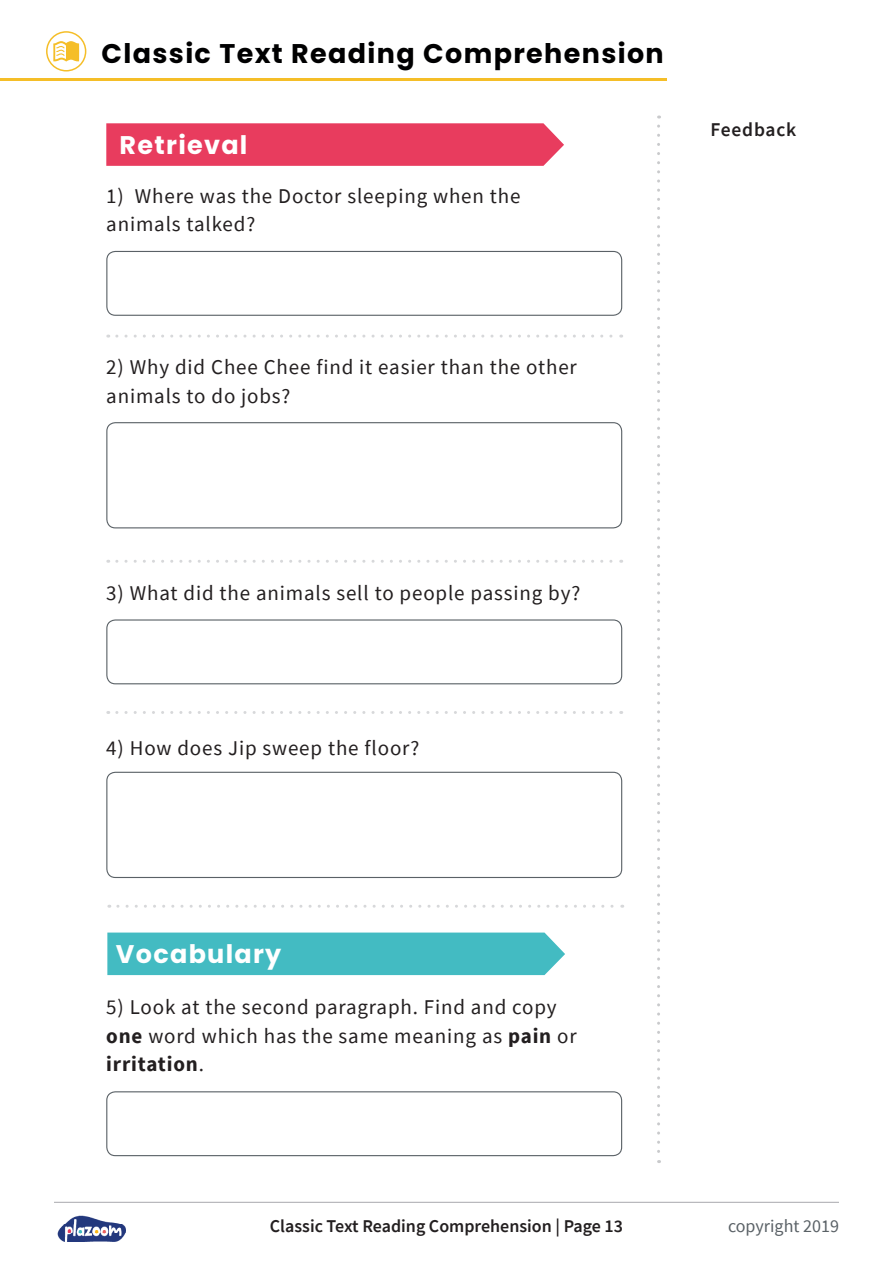
<style>
.page{position:relative;width:893px;height:1263px;background:#fff}
.page>*{position:absolute;margin:0;border:0;box-sizing:border-box;transform-origin:0 0}
.t1{font:700 27px "Poppins";letter-spacing:.05em;color:#000001}
.t2{font:700 25.5px "Poppins";letter-spacing:.05em;color:#fff}
.t3{font:21px/28.5px "Source Sans Pro";letter-spacing:.04em;color:#231f20}
.t4{font:600 19.5px "Source Sans Pro";letter-spacing:.04em;color:#231f20}
.t5{font:600 18px "Source Sans Pro";color:#231f20}
.t6{font:18px "Source Sans Pro";color:#5a6166}
.s1{font-weight:700}
</style>
<div class="page">
<hr style="left:54px;top:1202px;width:785px;height:1px;background:#a8a9ad">
<img style="left:57px;top:1216px;width:68px;height:26px">
<hr style="left:0;top:79px;width:667px;height:2px;background:#f5be28">
<div style="left:46px;top:31px;width:40px;height:41px;border:2px solid #f5be28;border-radius:50%"></div>
<svg style="left:53px;top:41px;width:26px;height:21px"></svg>
<div style="left:107px;top:932px;width:458px;height:43px;background:#43bbc2"></div>
<svg style="left:106px;top:123px;width:458px;height:43px;background:#e84263"></svg>
<svg style="left:657px;top:126px;width:3px;height:1037px"></svg>
<div style="left:106px;top:251px;width:516px;height:65px;border:1px solid #5a6166;border-radius:9px"></div>
<div style="left:106px;top:422px;width:516px;height:106px;border:1px solid #5a6166;border-radius:9px"></div>
<svg style="left:118px;top:905px;width:505px;height:3px"></svg>
<div style="left:106px;top:619px;width:516px;height:65px;border:1px solid #5a6166;border-radius:9px"></div>
<div style="left:106px;top:772px;width:516px;height:106px;border:1px solid #5a6166;border-radius:9px"></div>
<svg style="left:117px;top:560px;width:505px;height:3px"></svg>
<svg style="left:117px;top:711px;width:505px;height:3px"></svg>
<svg style="left:117px;top:335px;width:505px;height:3px"></svg>
<div style="left:106px;top:1091px;width:516px;height:65px;border:1px solid #5a6166;border-radius:9px"></div>
<p class="t1" style="left:102px;top:37px;width:564px">Classic Text Reading Comprehension</p>
<p class="t2" style="left:120px;top:130px;width:129px">Retrieval</p>
<p class="t3" style="left:106px;top:181px;width:416px">1) Where was the Doctor sleeping when the animals talked?</p>
<p class="t4" style="left:710px;top:117px;width:87px">Feedback</p>
<p class="t3" style="left:106px;top:353px;width:472px">2) Why did Chee Chee find it easier than the other animals to do jobs?</p>
<p class="t3" style="left:106px;top:579px;width:475px">3) What did the animals sell to people passing by?</p>
<p class="t3" style="left:106px;top:733px;width:314px">4) How does Jip sweep the floor?</p>
<p class="t2" style="left:116px;top:939px;width:167px">Vocabulary</p>
<p class="t3" style="left:106px;top:993px;width:472px">5) Look at the second paragraph. Find and copy <span class="s1">one</span> word which has the same meaning as <span class="s1">pain</span> or <span class="s1">irritation</span>.</p>
<p class="t5" style="left:270px;top:1214px;width:355px">Classic Text Reading Comprehension | Page 13</p>
<p class="t6" style="left:728px;top:1214px;width:112px">copyright 2019</p>
</div>
